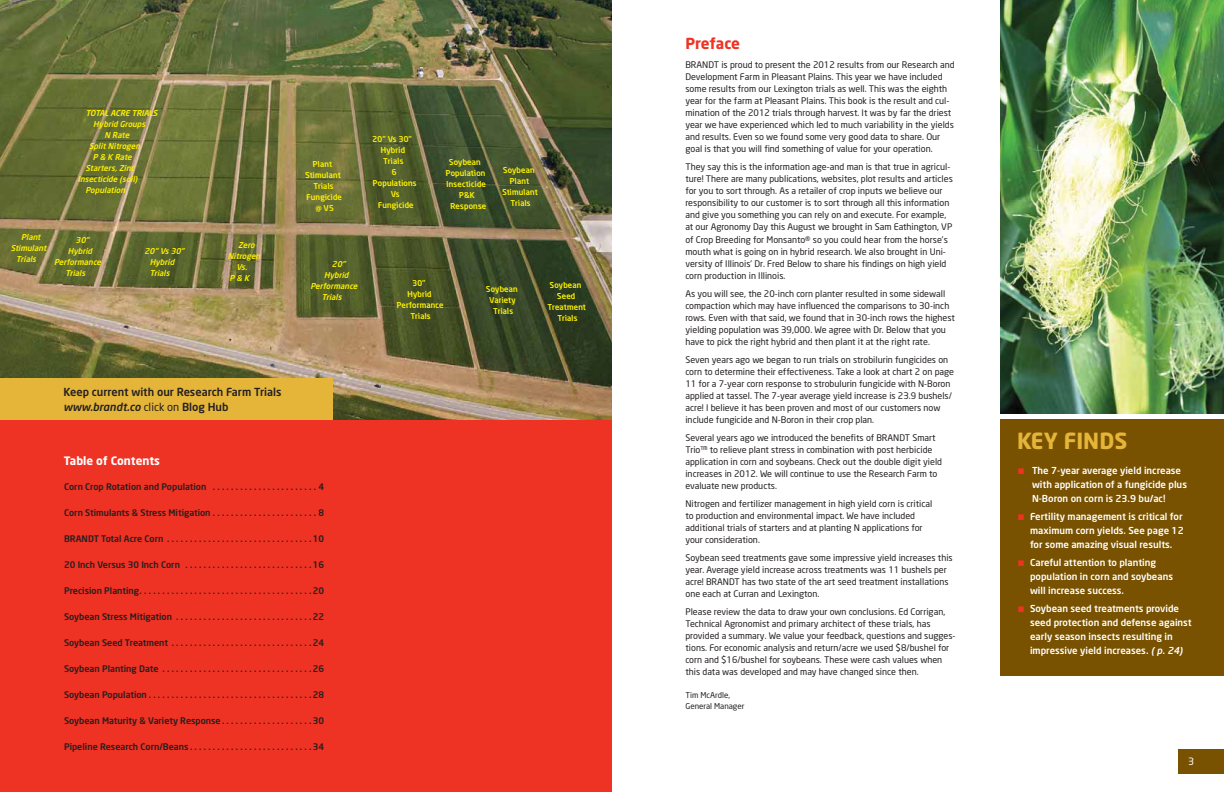
<style>
.page{position:relative;width:1224px;height:792px;background:#fff}
.page>*{position:absolute;margin:0;border:0;box-sizing:border-box;transform-origin:0 0}
.t1{font:700 22px "Neo Sans";color:#e5b53a}
.t2{font:700 15px "Neo Sans";letter-spacing:-.005em;color:#ee3224}
.t3{font:700 11.5px "Neo Sans";color:#fff}
.t4{font:500 11px/15px "Neo Sans";color:#231f20}
.t5{font:10px "Neo Sans";color:#fff}
.t6{font:500 9.5px/14px "Neo Sans";color:#fff}
.t7{font:9px/12px "Neo Sans";color:#231f20}
.t8{font:500 9px "Neo Sans";color:#231f20}
.t9{font:500 8px/11px "Neo Sans";color:#fff200;text-align:center}
.t10{font:italic 500 8px/11px "Neo Sans";color:#fff200;text-align:center}
.t11{font:8px/11px "Neo Sans";color:#231f20}
.s1{font-style:italic}
.s2{font-weight:400}
</style>
<div class="page">
<div style="left:1178px;top:749px;width:46px;height:24px;background:#785200"></div>
<img style="left:0;top:0;width:612px;height:420px">
<div style="left:0;top:420px;width:612px;height:372px;background:#ee3224"></div>
<div style="left:1001px;top:419px;width:223px;height:256px;background:#785200"></div>
<img style="left:1001px;top:0;width:223px;height:414px">
<div style="left:0;top:378px;width:333px;height:42px;background:#e5b53a"></div>
<p class="t10" style="left:86px;top:108px;width:75px">TOTAL ACRE TRIALS</p>
<p class="t10" style="left:93px;top:119px;width:55px">Hybrid Groups</p>
<p class="t10" style="left:105px;top:130px;width:28px">N Rate</p>
<p class="t10" style="left:89px;top:141px;width:54px">Split Nitrogen</p>
<p class="t10" style="left:93px;top:152px;width:42px">P &amp; K Rate</p>
<p class="t10" style="left:85px;top:163px;width:52px">Starters,Zinc</p>
<p class="t10" style="left:78px;top:174px;width:63px">Insecticide (soil)</p>
<p class="t10" style="left:85px;top:185px;width:43px">Population</p>
<p class="t10" style="left:11px;top:232px;width:39px">Plant<br>Stimulant<br>Trials</p>
<p class="t10" style="left:76px;top:235px;width:17px">30”</p>
<p class="t10" style="left:68px;top:246px;width:28px">Hybrid</p>
<p class="t10" style="left:54px;top:257px;width:50px">Performance</p>
<p class="t10" style="left:65px;top:268px;width:23px">Trials</p>
<p class="t10" style="left:150px;top:246px;width:38px;text-align:left;text-indent:-5px">20” Vs 30”<br>Hybrid<br>Trials</p>
<p class="t10" style="left:238px;top:241px;width:20px">Zero</p>
<p class="t10" style="left:228px;top:252px;width:36px">Nitrogen</p>
<p class="t10" style="left:236px;top:263px;width:14px">Vs.</p>
<p class="t10" style="left:230px;top:274px;width:23px">P &amp; K</p>
<p class="t9" style="left:305px;top:160px;width:39px">Plant<br>Stimulant<br>Trials<br>Fungicide @ V5</p>
<p class="t9" style="left:373px;top:134px;width:46px">20” Vs 30”<br>Hybrid<br>Trials<br>6<br>Populations<br>Vs<br>Fungicide</p>
<p class="t9" style="left:446px;top:157px;width:43px">Soybean<br>Population<br>Insecticide<br>P&amp;K<br>Response</p>
<p class="t9" style="left:502px;top:165px;width:37px">Soybean<br>Plant<br>Stimulant<br>Trials</p>
<p class="t10" style="left:332px;top:259px;width:17px">20”</p>
<p class="t10" style="left:324px;top:270px;width:28px">Hybrid</p>
<p class="t10" style="left:310px;top:281px;width:50px">Performance</p>
<p class="t10" style="left:322px;top:292px;width:23px">Trials</p>
<p class="t9" style="left:397px;top:278px;width:49px">30”<br>Hybrid<br>Performance<br>Trials</p>
<p class="t9" style="left:486px;top:284px;width:34px">Soybean<br>Variety<br>Trials</p>
<p class="t9" style="left:548px;top:280px;width:40px">Soybean<br>Seed<br>Treatment<br>Trials</p>
<p class="t4" style="left:64px;top:385px;width:219px">Keep current with our Research Farm Trials <span class="s1">www.brandt.co</span> <span class="s2">click on</span> Blog Hub</p>
<p class="t3" style="left:64px;top:456px;width:98px">Table of Contents</p>
<p class="t8" style="left:64px;top:483px;width:261px">Corn Crop Rotation and Population . . . . . . . . . . . . . . . . . . . . . . . 4</p>
<p class="t8" style="left:64px;top:509px;width:262px">Corn Stimulants &amp; Stress Mitigation . . . . . . . . . . . . . . . . . . . . . . . 8</p>
<p class="t8" style="left:64px;top:535px;width:262px">BRANDT Total Acre Corn ................................10</p>
<p class="t8" style="left:64px;top:561px;width:262px">20 Inch Versus 30 Inch Corn ............................16</p>
<p class="t8" style="left:64px;top:587px;width:262px">Precision Planting......................................20</p>
<p class="t8" style="left:64px;top:613px;width:262px">Soybean Stress Mitigation ..............................22</p>
<p class="t8" style="left:64px;top:639px;width:262px">Soybean Seed Treatment ...............................24</p>
<p class="t8" style="left:64px;top:665px;width:262px">Soybean Planting Date .................................26</p>
<p class="t8" style="left:64px;top:691px;width:262px">Soybean Population....................................28</p>
<p class="t8" style="left:64px;top:717px;width:262px">Soybean Maturity &amp; Variety Response. . . . . . . . . . . . . . . . . . . . 30</p>
<p class="t8" style="left:64px;top:743px;width:262px">Pipeline Research Corn/Beans...........................34</p>
<h2 class="t2" style="left:685px;top:37px;width:56px">Preface</h2>
<p class="t7" style="left:685px;top:59px;width:271px">BRANDT is proud to present the 2012 results from our Research and Development Farm in Pleasant Plains. This year we have included some results from our Lexington trials as well. This was the eighth year for the farm at Pleasant Plains. This book is the result and cul&shy;mination of the 2012 trials through harvest. It was by far the driest year we have experienced which led to much variability in the yields and results. Even so we found some very good data to share. Our goal is that you will find something of value for your operation.</p>
<p class="t7" style="left:685px;top:161px;width:269px">They say this is the information age-and man is that true in agricul&shy;ture! There are many publications, websites, plot results and articles for you to sort through. As a retailer of crop inputs we believe our responsibility to our customer is to sort through all this information and give you something you can rely on and execute. For example, at our Agronomy Day this August we brought in Sam Eathington, VP</p>
<p class="t7" style="left:685px;top:234px;width:264px">of Crop Breeding for Monsanto® so you could hear from the horse’s mouth what is going on in hybrid research. We also brought in Uni&shy;versity of Illinois’ Dr. Fred Below to share his findings on high yield corn production in Illinois.</p>
<p class="t7" style="left:685px;top:288px;width:271px">As you will see, the 20-inch corn planter resulted in some sidewall compaction which may have influenced the comparisons to 30-inch rows. Even with that said, we found that in 30-inch rows the highest yielding population was 39,000. We agree with Dr. Below that you have to pick the right hybrid and then plant it at the right rate.</p>
<p class="t7" style="left:685px;top:354px;width:270px">Seven years ago we began to run trials on strobilurin fungicides on corn to determine their effectiveness. Take a look at chart 2 on page 11 for a 7-year corn response to strobulurin fungicide with N-Boron applied at tassel. The 7-year average yield increase is 23.9 bushels/ acre! I believe it has been proven and most of our customers now include fungicide and N-Boron in their crop plan.</p>
<p class="t7" style="left:685px;top:432px;width:258px">Several years ago we introduced the benefits of BRANDT Smart Trio™ to relieve plant stress in combination with post herbicide application in corn and soybeans. Check out the double digit yield increases in 2012. We will continue to use the Research Farm to evaluate new products.</p>
<p class="t7" style="left:685px;top:498px;width:248px">Nitrogen and fertilizer management in high yield corn is critical to production and environmental impact. We have included additional trials of starters and at planting N applications for your consideration.</p>
<p class="t7" style="left:685px;top:552px;width:269px">Soybean seed treatments gave some impressive yield increases this year. Average yield increase across treatments was 11 bushels per acre! BRANDT has two state of the art seed treatment installations one each at Curran and Lexington.</p>
<p class="t7" style="left:685px;top:606px;width:272px">Please review the data to draw your own conclusions. Ed Corrigan, Technical Agronomist and primary architect of these trials, has provided a summary. We value your feedback, questions and sugges&shy;tions. For economic analysis and return/acre we used $8/bushel for corn and $16/bushel for soybeans. These were cash values when this data was developed and may have changed since then.</p>
<p class="t11" style="left:685px;top:690px;width:61px">Tim McArdle,<br>General Manager</p>
<h1 class="t1" style="left:1017px;top:432px;width:112px">KEY FINDS</h1>
<p class="t6" style="left:1032px;top:464px;width:156px">The 7-year average yield increase with application of a fungicide plus<br>N-Boron on corn is 23.9 bu/ac!</p>
<p class="t6" style="left:1030px;top:510px;width:155px;text-align:justify">Fertility management is critical for maximum corn yields. See page 12 for some amazing visual results.</p>
<p class="t6" style="left:1030px;top:556px;width:144px">Careful attention to planting population in corn and soybeans will increase success.</p>
<p class="t6" style="left:1030px;top:602px;width:163px">Soybean seed treatments provide seed protection and defense against early season insects resulting in impressive yield increases. <span class="s1">( p. 24)</span></p>
<p class="t5" style="left:1188px;top:757px;width:8px">3</p>
</div>
